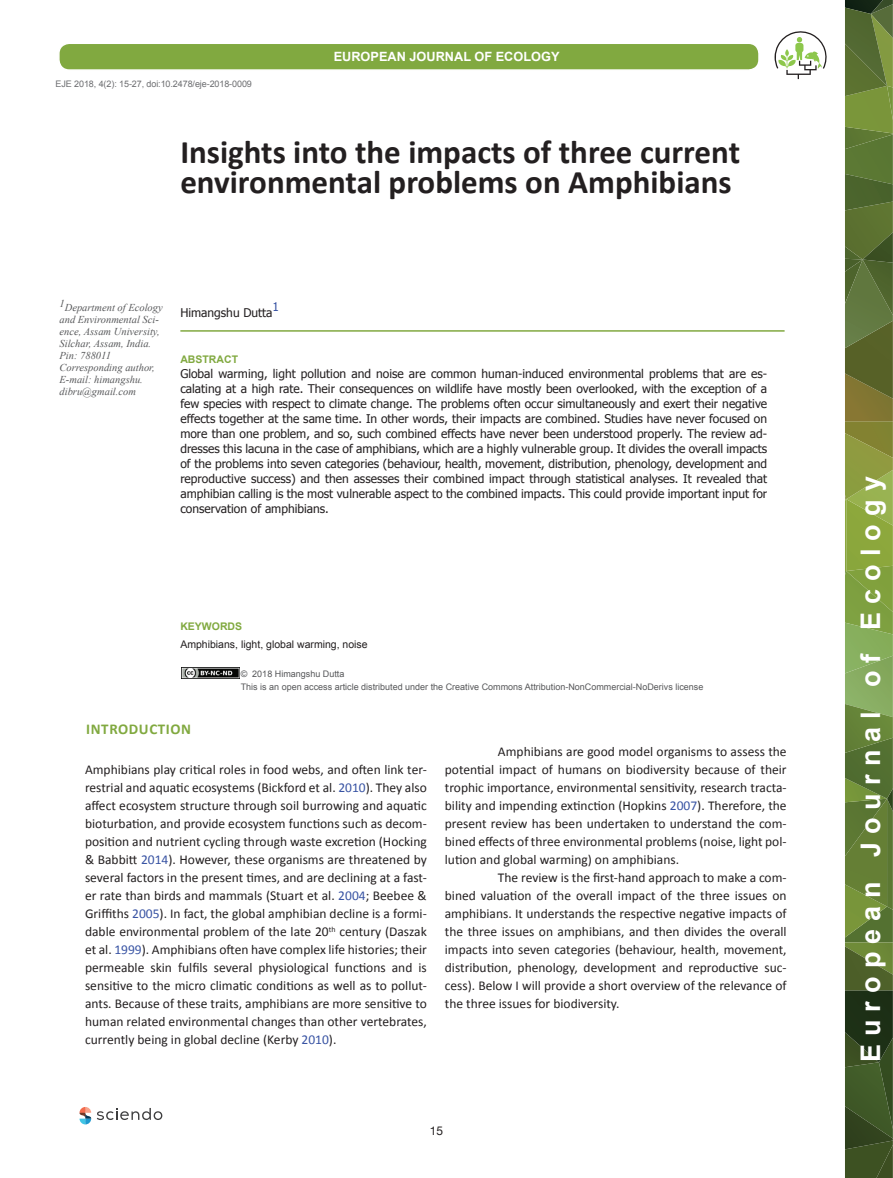
<style>
.page{position:relative;width:893px;height:1178px;background:#fff}
.page>*{position:absolute;margin:0;border:0;box-sizing:border-box;transform-origin:0 0}
.t1{font:700 33px/30.6px "Calibri";color:#231f20}
.t2{font:700 27px "Arial";letter-spacing:.3em;color:#fff}
.t3{font:700 15px "Calibri";letter-spacing:.04em;color:#81a940}
.t4{font:13.5px/18px "Calibri";color:#231f20;text-align:justify}
.t5{font:700 12.75px "Arial";color:#fff}
.t6{font:12px/15px "Tahoma";color:#231f20;text-align:justify}
.t7{font:12px "Helvetica Neue";color:#231f20}
.t8{font:12px "Tahoma";color:#3853a3}
.t9{font:italic 10.5px/12px "Times New Roman";color:#57585a}
.t10{font:10.5px "Arial";color:#231f20}
.t11{font:700 10.5px "Arial";color:#81a940}
.t12{font:9px/13.5px "Arial";color:#57585a}
.t13{font:9px "Arial";letter-spacing:-.01em;color:#6c6d70}
.s1{color:#3853a3}
</style>
<div class="page">
<svg style="left:845px;top:0;width:48px;height:1178px;background:#627936"></svg>
<div style="left:59px;top:43px;width:700px;height:27px;background:#81a940;border-radius:10px"></div>
<div style="left:58px;top:43px;width:702px;height:28px;border:2px solid #fff;border-radius:10px"></div>
<svg style="left:774px;top:31px;width:53px;height:48px"></svg>
<hr style="left:180px;top:330px;width:605px;height:2px;background:#81a940">
<svg style="left:80px;top:1107px;width:11px;height:17px"></svg>
<svg style="left:97px;top:1108px;width:65px;height:12px"></svg>
<img style="left:182px;top:668px;width:57px;height:10px">
<p class="t13" style="left:56px;top:78px;width:198px">EJE 2018, 4(2): 15-27, doi:10.2478/eje-2018-0009</p>
<p class="t5" style="left:334px;top:48px;width:227px">EUROPEAN JOURNAL OF ECOLOGY</p>
<h1 class="t1" style="left:180px;top:136px;width:561px">Insights into the impacts of three current environmental problems on Amphibians</h1>
<p class="t9" style="left:60px;top:302px;width:105px">1Department of Ecology and Environmental Sci&shy;ence, Assam University,<br>Silchar, Assam, India.<br>Pin: 788011<br>Corresponding author,<br>E-mail: himangshu. dibru@gmail.com</p>
<p class="t8" style="left:272px;top:299px;width:8px">1</p>
<p class="t6" style="left:180px;top:305px;width:94px">Himangshu Dutta</p>
<p class="t11" style="left:180px;top:352px;width:59px">ABSTRACT</p>
<p class="t6" style="left:180px;top:365px;width:588px">Global warming, light pollution and noise are common human-induced environmental problems that are es&shy;calating at a high rate. Their consequences on wildlife have mostly been overlooked, with the exception of a few species with respect to climate change. The problems often occur simultaneously and exert their negative effects together at the same time. In other words, their impacts are combined. Studies have never focused on more than one problem, and so, such combined effects have never been understood properly. The review ad&shy;dresses this lacuna in the case of amphibians, which are a highly vulnerable group. It divides the overall impacts of the problems into seven categories (behaviour, health, movement, distribution, phenology, development and reproductive success) and then assesses their combined impact through statistical analyses. It revealed that amphibian calling is the most vulnerable aspect to the combined impacts. This could provide important input for conservation of amphibians.</p>
<p class="t11" style="left:180px;top:620px;width:63px">KEYWORDS</p>
<p class="t12" style="left:241px;top:667px;width:464px">© 2018 Himangshu Dutta<br>This is an open access article distributed under the Creative Commons Attribution-NonCommercial-NoDerivs license</p>
<p class="t10" style="left:180px;top:637px;width:189px">Amphibians, light, global warming, noise</p>
<p class="t3" style="left:86px;top:720px;width:106px">INTRODUCTION</p>
<p class="t4" style="left:85px;top:761px;width:343px">Amphibians play critical roles in food webs, and often link ter&shy;restrial and aquatic ecosystems (Bickford et al. <span class="s1">2010</span>). They also affect ecosystem structure through soil burrowing and aquatic bioturbation, and provide ecosystem functions such as decom&shy;position and nutrient cycling through waste excretion (Hocking &amp; Babbitt <span class="s1">2014</span>). However, these organisms are threatened by several factors in the present times, and are declining at a fast&shy;er rate than birds and mammals (Stuart et al. <span class="s1">2004</span>; Beebee &amp; Griffiths <span class="s1">2005</span>). In fact, the global amphibian decline is a formi&shy;dable environmental problem of the late 20<sup>th</sup> century (Daszak et al. <span class="s1">1999</span>). Amphibians often have complex life histories; their permeable skin fulfils several physiological functions and is sensitive to the micro climatic conditions as well as to pollut&shy;ants. Because of these traits, amphibians are more sensitive to human related environmental changes than other vertebrates, currently being in global decline (Kerby <span class="s1">2010</span>).</p>
<p class="t4" style="left:445px;top:743px;width:343px;text-indent:53px">Amphibians are good model organisms to assess the potential impact of humans on biodiversity because of their trophic importance, environmental sensitivity, research tracta&shy;bility and impending extinction (Hopkins <span class="s1">2007</span>). Therefore, the present review has been undertaken to understand the com&shy;bined effects of three environmental problems (noise, light pol&shy;lution and global warming) on amphibians.</p>
<p class="t4" style="left:445px;top:869px;width:343px;text-indent:53px">The review is the first-hand approach to make a com&shy;bined valuation of the overall impact of the three issues on amphibians. It understands the respective negative impacts of the three issues on amphibians, and then divides the overall impacts into seven categories (behaviour, health, movement, distribution, phenology, development and reproductive suc&shy;cess). Below I will provide a short overview of the relevance of the three issues for biodiversity.</p>
<p class="t7" style="left:430px;top:1122px;width:15px">15</p>
<h2 class="t2" style="left:853px;top:1062px;width:587px;rotate:-90deg">European Journal of Ecology</h2>
</div>
